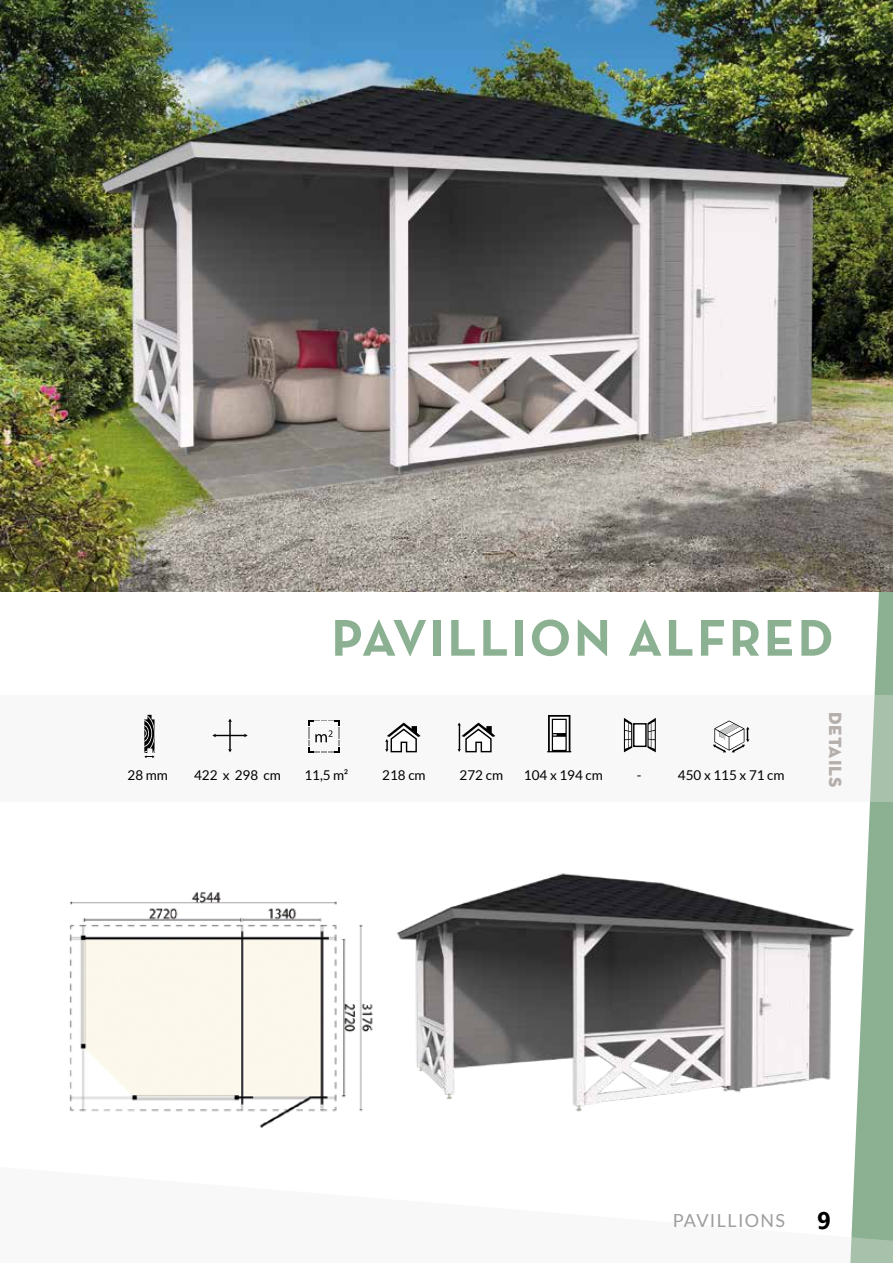
<style>
.page{position:relative;width:893px;height:1263px;background:#fff}
.page>*{position:absolute;margin:0;border:0;box-sizing:border-box;transform-origin:0 0}
.t1{font:700 52.5px "Neutra Text";letter-spacing:.05em;color:#8bb192}
.t2{font:700 24px "Segoe UI";color:#000}
.t3{font:18px "Lato";letter-spacing:.075em;color:#9c9d9d}
.t4{font:18px "Neutra Disp Titling";letter-spacing:.05em;color:#b5afac}
.t5{font:13.5px "Lato";color:#000}
</style>
<div class="page">
<svg style="left:850px;top:591px;width:43px;height:576px"></svg>
<div style="left:0;top:696px;width:893px;height:106px;background:#f8f8f8"></div>
<svg style="left:850px;top:1167px;width:43px;height:96px;background:#98b99e"></svg>
<img style="left:69px;top:892px;width:267px;height:236px">
<hr style="left:229px;top:721px;width:2px;height:29px;background:#000">
<hr style="left:215px;top:735px;width:30px;height:1px;background:#000">
<svg style="left:308px;top:720px;width:32px;height:32px"></svg>
<svg style="left:144px;top:715px;width:11px;height:43px"></svg>
<svg style="left:713px;top:720px;width:36px;height:33px"></svg>
<svg style="left:547px;top:715px;width:25px;height:37px"></svg>
<div style="left:634px;top:724px;width:12px;height:22px;background:#fff"></div>
<div style="left:633px;top:723px;width:14px;height:24px;border:1px solid #000"></div>
<svg style="left:647px;top:718px;width:9px;height:34px"></svg>
<svg style="left:624px;top:718px;width:8px;height:34px"></svg>
<svg style="left:458px;top:723px;width:37px;height:30px"></svg>
<svg style="left:385px;top:723px;width:36px;height:30px"></svg>
<img style="left:0;top:0;width:893px;height:591px">
<img style="left:336px;top:812px;width:553px;height:369px">
<h1 class="t1" style="left:331px;top:605px;width:504px">PAVILLION ALFRED</h1>
<p class="t5" style="left:128px;top:768px;width:42px">28 mm</p>
<p class="t5" style="left:194px;top:768px;width:88px">422 x 298 cm</p>
<p class="t5" style="left:304px;top:768px;width:46px">11,5 m²</p>
<p class="t5" style="left:382px;top:768px;width:45px">218 cm</p>
<p class="t5" style="left:460px;top:768px;width:45px">272 cm</p>
<p class="t5" style="left:524px;top:768px;width:80px">104 x 194 cm</p>
<p class="t5" style="left:637px;top:768px;width:6px">-</p>
<p class="t5" style="left:678px;top:768px;width:108px">450 x 115 x 71 cm</p>
<h3 class="t4" style="left:847px;top:712px;width:77px;rotate:90deg">DETAILS</h3>
<h3 class="t3" style="left:673px;top:1210px;width:114px">PAVILLIONS</h3>
<h2 class="t2" style="left:817px;top:1198px;width:15px">9</h2>
</div>
